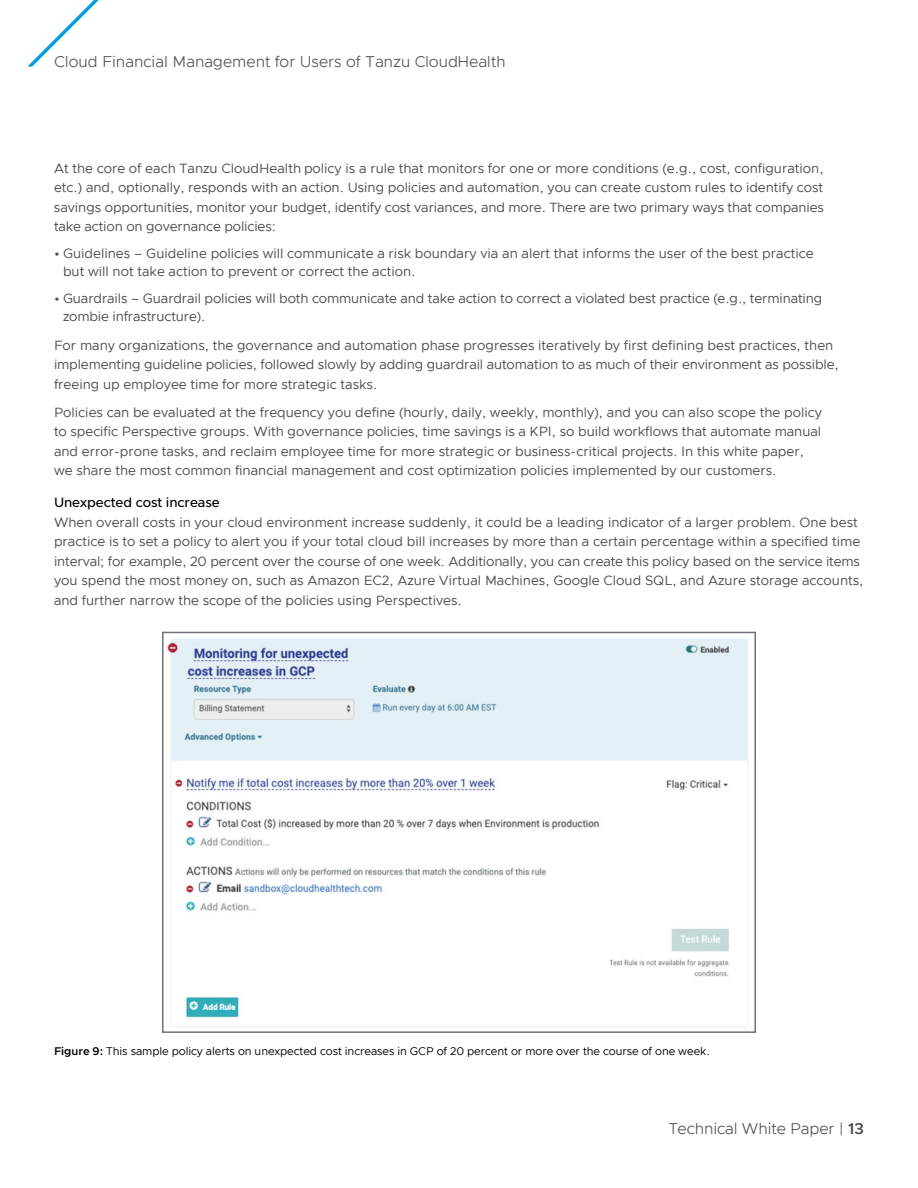
<style>
.page{position:relative;width:918px;height:1188px;background:#fff}
.page>*{position:absolute;margin:0;border:0;box-sizing:border-box;transform-origin:0 0}
.t1{font:300 15.75px "Metropolis";color:#4d4d4f}
.t2{font:13.5px/19.5px "Metropolis";color:#4d4d4f}
.t3{font:500 13.5px "Metropolis";letter-spacing:-.005em;color:#000}
.t4{font:11.25px "Metropolis";letter-spacing:-.005em;color:#000}
.s1{font-style:inherit}
.s2{font-weight:600}
</style>
<div class="page">
<svg style="left:27px;top:0;width:72px;height:67px"></svg>
<img style="left:167px;top:638px;width:581px;height:389px">
<div style="left:162px;top:632px;width:594px;height:401px;border:2px solid #717175"></div>
<p class="t1" style="left:54px;top:51px;width:453px">Cloud Financial Management for Users of Tanzu CloudHealth</p>
<p class="t2" style="left:54px;top:158px;width:771px;text-align:justify">At the core of each <span class="s1">Tanzu CloudHealth</span> policy is a rule that monitors for one or more conditions (e .g ., cost, configuration, etc .) and, optionally, responds with an action . Using policies and automation, you can create custom rules to identify cost savings opportunities, monitor your budget, identify cost variances, and more . There are two primary ways that companies take action on governance policies:</p>
<p class="t2" style="left:63px;top:244px;width:752px;line-height:18px;text-indent:-9px">• Guidelines – Guideline policies will communicate a risk boundary via an alert that informs the user of the best practice but will not take action to prevent or correct the action.</p>
<p class="t2" style="left:63px;top:289px;width:761px;line-height:18px;text-indent:-9px">• Guardrails – Guardrail policies will both communicate and take action to correct a violated best practice (e. g. , terminating zombie infrastructure).</p>
<p class="t2" style="left:54px;top:335px;width:786px">For many organizations, the governance and automation phase progresses iteratively by first defining best practices, then implementing guideline policies, followed slowly by adding guardrail automation to as much of their environment as possible, freeing up employee time for more strategic tasks.</p>
<p class="t2" style="left:54px;top:402px;width:770px">Policies can be evaluated at the frequency you define (hourly, daily, weekly, monthly), and you can also scope the policy to specific Perspective groups. With governance policies, time savings is a KPI, so build workflows that automate manual and error-prone tasks, and reclaim employee time for more strategic or business-critical projects. In this white paper, we share the most common financial management and cost optimization policies implemented by our customers.</p>
<p class="t3" style="left:54px;top:494px;width:167px">Unexpected cost increase</p>
<p class="t2" style="left:54px;top:512px;width:811px">When overall costs in your cloud environment increase suddenly, it could be a leading indicator of a larger problem. One best practice is to set a policy to alert you if your total cloud bill increases by more than a certain percentage within a specified time interval; for example, 20 percent over the course of one week. Additionally, you can create this policy based on the service items you spend the most money on, such as Amazon EC2, Azure Virtual Machines, Google Cloud SQL, and Azure storage accounts, and further narrow the scope of the policies using Perspectives.</p>
<p class="t4" style="left:54px;top:1044px;width:655px"><span class="s2">Figure 9:</span> This sample policy alerts on unexpected cost increases in GCP of 20 percent or more over the course of one week.</p>
<p class="t1" style="left:669px;top:1119px;width:197px">Technical White Paper | <span class="s2">13</span></p>
</div>
